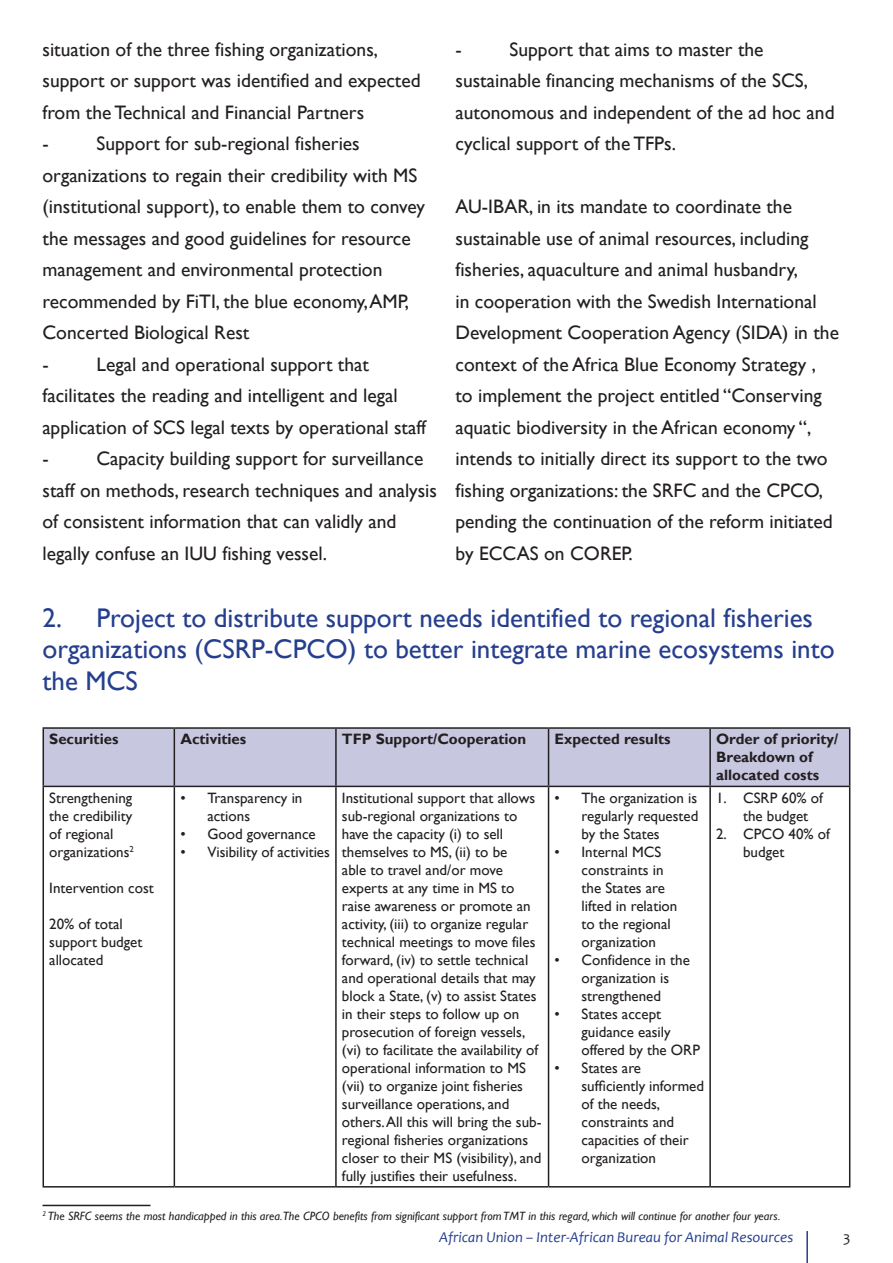
<style>
.page{position:relative;width:893px;height:1263px;background:#fff}
.page>*{position:absolute;margin:0;border:0;box-sizing:border-box;transform-origin:0 0}
.t1{font:27px/31.5px "Gill Sans";color:#253f8e}
.t2{font:19.5px/31.5px "Gill Sans";color:#231f20}
.t3{font:15px/18px "Gill Sans";color:#231f20}
.t4{font:700 15px/18px "Gill Sans";color:#231f20}
.t5{font:italic 15px "Candara";color:#253f8e}
.t6{font:15px "Candara";color:#231f20}
.t7{font:italic 12px "Gill Sans";color:#231f20}
</style>
<div class="page">
<hr style="left:806px;top:1231px;width:2px;height:32px;background:#253f8e">
<div style="left:44px;top:729px;width:805px;height:57px;background:#c7c7e0"></div>
<hr style="left:43px;top:727px;width:131px;height:2px;background:#231f20">
<hr style="left:43px;top:729px;width:1px;height:57px;background:#231f20">
<hr style="left:174px;top:727px;width:162px;height:2px;background:#231f20">
<hr style="left:174px;top:729px;width:1px;height:57px;background:#231f20">
<hr style="left:336px;top:727px;width:213px;height:2px;background:#231f20">
<hr style="left:335px;top:729px;width:2px;height:57px;background:#231f20">
<hr style="left:549px;top:727px;width:161px;height:2px;background:#231f20">
<hr style="left:548px;top:729px;width:1px;height:57px;background:#231f20">
<hr style="left:710px;top:727px;width:140px;height:2px;background:#231f20">
<hr style="left:709px;top:729px;width:2px;height:57px;background:#231f20">
<hr style="left:849px;top:729px;width:1px;height:57px;background:#231f20">
<hr style="left:43px;top:786px;width:131px;height:1px;background:#231f20">
<hr style="left:43px;top:787px;width:1px;height:399px;background:#231f20">
<hr style="left:174px;top:786px;width:162px;height:1px;background:#231f20">
<hr style="left:174px;top:787px;width:1px;height:399px;background:#231f20">
<hr style="left:336px;top:786px;width:213px;height:1px;background:#231f20">
<hr style="left:335px;top:787px;width:2px;height:399px;background:#231f20">
<hr style="left:549px;top:786px;width:161px;height:1px;background:#231f20">
<hr style="left:548px;top:787px;width:1px;height:399px;background:#231f20">
<hr style="left:710px;top:786px;width:140px;height:1px;background:#231f20">
<hr style="left:709px;top:787px;width:2px;height:399px;background:#231f20">
<hr style="left:849px;top:787px;width:1px;height:399px;background:#231f20">
<hr style="left:43px;top:1186px;width:131px;height:1px;background:#231f20">
<hr style="left:174px;top:1186px;width:162px;height:1px;background:#231f20">
<hr style="left:336px;top:1186px;width:213px;height:1px;background:#231f20">
<hr style="left:549px;top:1186px;width:161px;height:1px;background:#231f20">
<hr style="left:710px;top:1186px;width:140px;height:1px;background:#231f20">
<hr style="left:43px;top:1205px;width:108px;height:1px;background:#231f20">
<p class="t2" style="left:43px;top:34px;width:380px">situation of the three fishing organizations, support or support was identified and expected from the Technical and Financial Partners<br>-</p>
<p class="t2" style="left:43px;top:129px;width:384px;text-indent:54px">Support for sub-regional fisheries organizations to regain their credibility with MS (institutional support), to enable them to convey the messages and good guidelines for resource management and environmental protection recommended by FiTI, the blue economy, AMP, Concerted Biological Rest<br>-</p>
<p class="t2" style="left:43px;top:349px;width:385px;text-indent:54px">Legal and operational support that facilitates the reading and intelligent and legal application of SCS legal texts by operational staff -</p>
<p class="t2" style="left:43px;top:443px;width:396px;text-indent:54px">Capacity building support for surveillance staff on methods, research techniques and analysis of consistent information that can validly and legally confuse an IUU fishing vessel.</p>
<p class="t2" style="left:455px;top:34px;width:381px;text-indent:54px">Support that aims to master the sustainable financing mechanisms of the SCS, autonomous and independent of the ad hoc and cyclical support of the TFPs.</p>
<p class="t2" style="left:455px;top:34px;width:8px">-</p>
<p class="t2" style="left:455px;top:191px;width:385px">AU-IBAR, in its mandate to coordinate the sustainable use of animal resources, including fisheries, aquaculture and animal husbandry,<br>in cooperation with the Swedish International Development Cooperation Agency (SIDA) in the context of the Africa Blue Economy Strategy ,<br>to implement the project entitled “Conserving aquatic biodiversity in the African economy “, intends to initially direct its support to the two fishing organizations: the SRFC and the CPCO, pending the continuation of the reform initiated by ECCAS on COREP.</p>
<h1 class="t1" style="left:43px;top:602px;width:794px">2. Project to distribute support needs identified to regional fisheries organizations (CSRP-CPCO) to better integrate marine ecosystems into the MCS</h1>
<p class="t4" style="left:49px;top:731px;width:71px">Securities</p>
<p class="t4" style="left:180px;top:731px;width:67px">Activities</p>
<p class="t4" style="left:342px;top:731px;width:186px">TFP Support/Cooperation</p>
<p class="t4" style="left:554px;top:731px;width:118px">Expected results</p>
<p class="t4" style="left:716px;top:731px;width:124px">Order of priority/<br>Breakdown of allocated costs</p>
<p class="t3" style="left:49px;top:789px;width:86px">Strengthening the credibility of regional organizations<sup>2</sup></p>
<p class="t3" style="left:49px;top:879px;width:106px">Intervention cost</p>
<p class="t3" style="left:49px;top:915px;width:95px">20% of total support budget allocated</p>
<p class="t3" style="left:743px;top:789px;width:81px;text-indent:-27px">1. CSRP 60% of the budget</p>
<p class="t3" style="left:743px;top:825px;width:88px;text-indent:-27px">2. CPCO 40% of budget</p>
<p class="t3" style="left:207px;top:789px;width:97px;text-indent:-27px">• Transparency in actions</p>
<p class="t3" style="left:180px;top:825px;width:137px">• Good governance</p>
<p class="t3" style="left:180px;top:843px;width:151px">• Visibility of activities</p>
<p class="t3" style="left:342px;top:789px;width:201px">Institutional support that allows sub-regional organizations to have the capacity (i) to sell themselves to MS, (ii) to be<br>able to travel and/or move experts at any time in MS to raise awareness or promote an activity, (iii) to organize regular technical meetings to move files forward, (iv) to settle technical and operational details that may block a State, (v) to assist States in their steps to follow up on prosecution of foreign vessels, (vi) to facilitate the availability of operational information to MS (vii) to organize joint fisheries surveillance operations, and others. All this will bring the sub&shy;regional fisheries organizations closer to their MS (visibility), and fully justifies their usefulness.</p>
<p class="t3" style="left:581px;top:789px;width:118px;text-align:justify;text-indent:-27px">• The organization is regularly requested by the States</p>
<p class="t3" style="left:581px;top:843px;width:97px;text-indent:-27px">• Internal MCS constraints in the States are lifted in relation to the regional organization</p>
<p class="t3" style="left:554px;top:951px;width:137px;text-align:center">• Confidence in the organization is strengthened</p>
<p class="t3" style="left:581px;top:1005px;width:120px;text-indent:-27px">• States accept guidance easily offered by the ORP</p>
<p class="t3" style="left:581px;top:1059px;width:124px;text-indent:-27px">• States are sufficiently informed of the needs, constraints and capacities of their organization</p>
<p class="t7" style="left:43px;top:1209px;width:739px"><sup>2</sup> The SRFC seems the most handicapped in this area.The CPCO benefits from significant support from TMT in this regard, which will continue for another four years.</p>
<p class="t5" style="left:439px;top:1228px;width:356px">African Union – Inter-African Bureau for Animal Resources</p>
<p class="t6" style="left:843px;top:1228px;width:9px">3</p>
</div>
